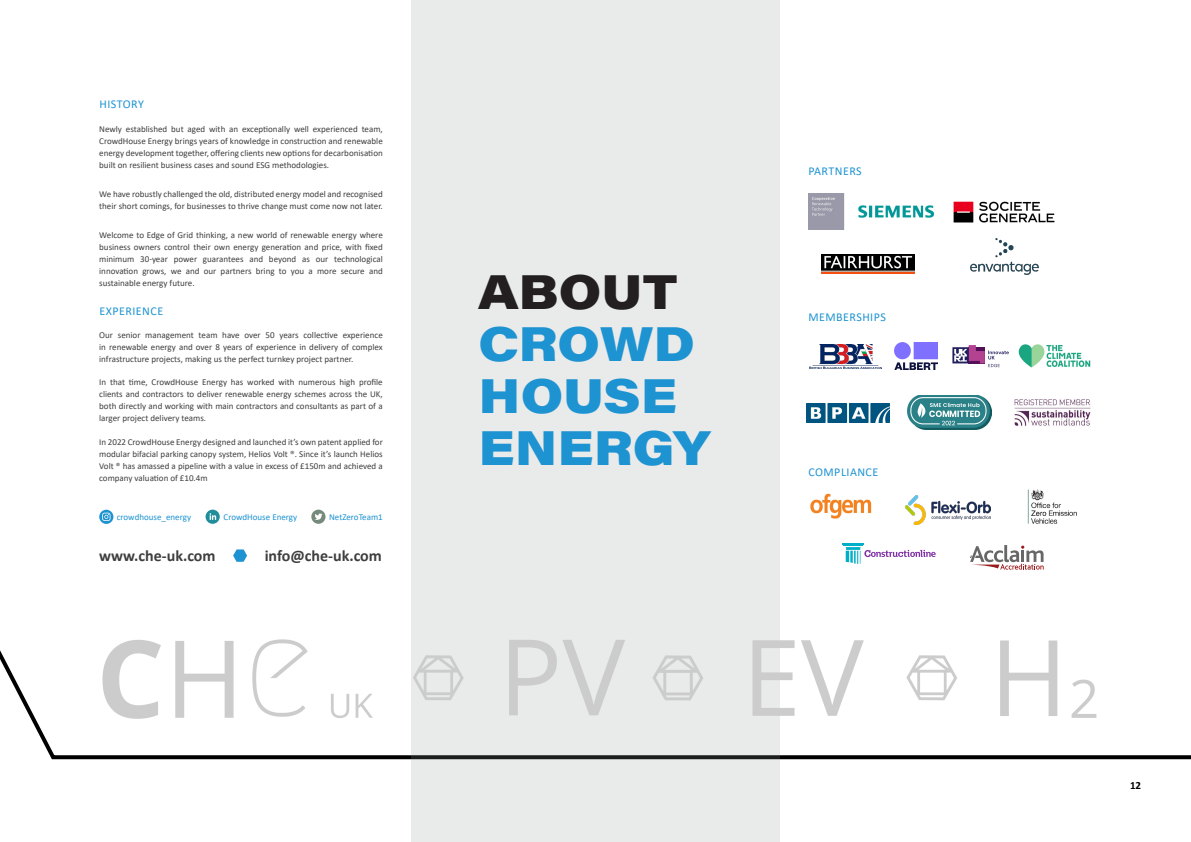
<style>
.page{position:relative;width:1191px;height:842px;background:#fff}
.page>*{position:absolute;margin:0;border:0;box-sizing:border-box;transform-origin:0 0}
.Body_Text{font:900 48px/52px "Acumin Pro Wide";color:#1d93d1}
.t1{font:700 16px "Calibri";color:#3e3e3f}
.Body_Text-2{font:12px "Calibri";letter-spacing:.04em;color:#1d93d1}
.t2{font:700 11px "Calibri";color:#000}
.Body_Text-3{font:9px/12px "Calibri";color:#3e3e3f;text-align:justify}
.Sub_Header{font:9px "Calibri";color:#1d93d1}
.s1{color:#231f20}
</style>
<div class="page">
<svg style="left:0;top:650px;width:1191px;height:110px"></svg>
<div style="left:411px;top:0;width:369px;height:842px;background:#e9eaea"></div>
<img style="left:96px;top:639px;width:1073px;height:121px">
<svg style="left:233px;top:549px;width:14px;height:13px"></svg>
<svg style="left:99px;top:510px;width:14px;height:14px"></svg>
<svg style="left:102px;top:513px;width:8px;height:8px"></svg>
<svg style="left:205px;top:510px;width:15px;height:14px"></svg>
<svg style="left:209px;top:513px;width:7px;height:7px"></svg>
<div style="left:311px;top:510px;width:14px;height:14px;background:#758a7c;border-radius:50%"></div>
<svg style="left:315px;top:513px;width:7px;height:7px"></svg>
<img style="left:821px;top:254px;width:93px;height:20px">
<img style="left:953px;top:202px;width:101px;height:20px">
<img style="left:808px;top:194px;width:127px;height:36px">
<img style="left:970px;top:239px;width:68px;height:35px">
<img style="left:1014px;top:399px;width:77px;height:27px">
<img style="left:809px;top:344px;width:73px;height:24px">
<img style="left:807px;top:404px;width:82px;height:19px">
<img style="left:894px;top:343px;width:43px;height:27px">
<svg style="left:952px;top:345px;width:56px;height:22px"></svg>
<img style="left:908px;top:395px;width:83px;height:34px">
<img style="left:1018px;top:344px;width:73px;height:24px">
<img style="left:810px;top:493px;width:62px;height:26px">
<img style="left:905px;top:495px;width:85px;height:29px">
<img style="left:1027px;top:489px;width:50px;height:35px">
<hr style="left:842px;top:543px;width:22px;height:2px;background:#00aec7">
<svg style="left:843px;top:545px;width:92px;height:19px"></svg>
<svg style="left:970px;top:545px;width:73px;height:25px"></svg>
<p class="Body_Text-2" style="left:99px;top:96px;width:46px">HISTORY</p>
<p class="Body_Text-3" style="left:99px;top:122px;width:285px">Newly established but aged with an exceptionally well experienced team, CrowdHouse Energy brings years of knowledge in construction and renewable energy development together, offering clients new options for decarbonisation built on resilient business cases and sound ESG methodologies.</p>
<p class="Body_Text-3" style="left:99px;top:187px;width:285px">We have robustly challenged the old, distributed energy model and recognised their short comings, for businesses to thrive change must come now not later.</p>
<p class="Body_Text-3" style="left:99px;top:228px;width:285px">Welcome to Edge of Grid thinking, a new world of renewable energy where business owners control their own energy generation and price, with fixed minimum 30-year power guarantees and beyond as our technological innovation grows, we and our partners bring to you a more secure and sustainable energy future.</p>
<p class="Body_Text-2" style="left:99px;top:302px;width:65px">EXPERIENCE</p>
<p class="Body_Text-3" style="left:99px;top:329px;width:285px">Our senior management team have over 50 years collective experience in renewable energy and over 8 years of experience in delivery of complex infrastructure projects, making us the perfect turnkey project partner.</p>
<p class="Body_Text-3" style="left:99px;top:376px;width:285px">In that time, CrowdHouse Energy has worked with numerous high profile clients and contractors to deliver renewable energy schemes across the UK, both directly and working with main contractors and consultants as part of a larger project delivery teams.</p>
<p class="Body_Text-3" style="left:99px;top:435px;width:285px">In 2022 CrowdHouse Energy designed and launched it’s own patent applied for modular bifacial parking canopy system, Helios Volt ®. Since it’s launch Helios Volt ® has amassed a pipeline with a value in excess of £150m and achieved a company valuation of £10.4m</p>
<p class="Sub_Header" style="left:117px;top:511px;width:76px">crowdhouse_energy</p>
<p class="Sub_Header" style="left:224px;top:511px;width:75px">CrowdHouse Energy</p>
<p class="Sub_Header" style="left:329px;top:511px;width:55px">NetZeroTeam1</p>
<p class="t1" style="left:265px;top:545px;width:119px">info@che-uk.com</p>
<p class="t1" style="left:99px;top:545px;width:118px">www.che-uk.com</p>
<p class="Body_Text" style="left:478px;top:263px;width:233px"><span class="s1">ABOUT<br></span>CROWD<br>HOUSE<br>ENERGY</p>
<p class="Body_Text-2" style="left:808px;top:163px;width:55px">PARTNERS</p>
<p class="Body_Text-2" style="left:808px;top:309px;width:79px">MEMBERSHIPS</p>
<p class="Body_Text-2" style="left:808px;top:464px;width:71px">COMPLIANCE</p>
<p class="t2" style="left:1130px;top:778px;width:13px">12</p>
</div>
